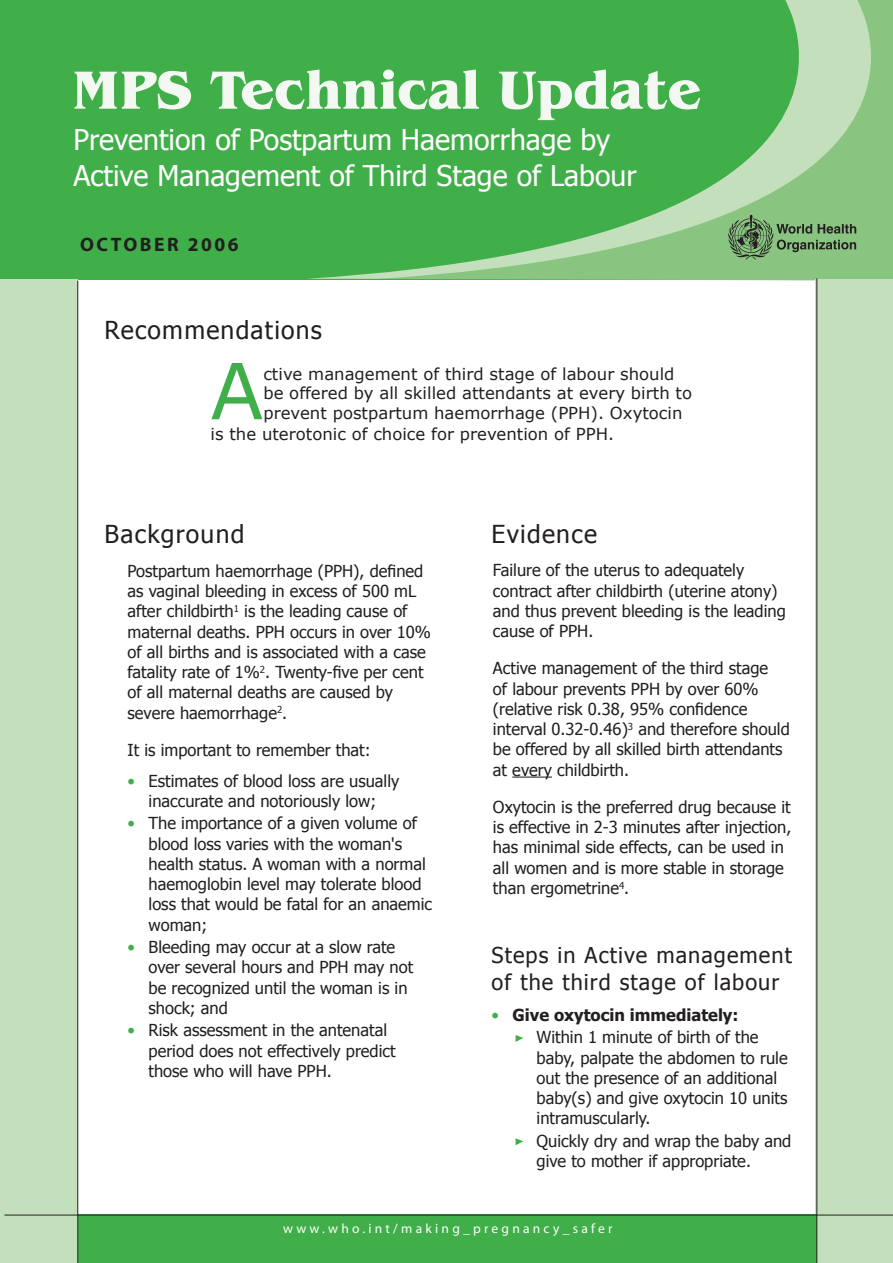
<style>
.page{position:relative;width:893px;height:1263px;background:#fff}
.page>*{position:absolute;margin:0;border:0;box-sizing:border-box;transform-origin:0 0}
.t1{font:77.4px "Verdana";color:#40ae49}
.t2{font:700 55.5px "Benguiat IT Cby BT";color:#f3f9f2}
.t3{font:28.5px/36px "Tahoma";color:#fff}
.t4{font:24.75px "Tahoma";letter-spacing:.05em;color:#231f20}
.t5{font:21.75px/27px "Tahoma";letter-spacing:.05em;color:#231f20}
.t6{font:700 19.5px "Myriad";letter-spacing:.13em;color:#231f20}
.t7{font:16.5px/20.2px "Tahoma";color:#231f20}
.t8{font:16.5px "Verdana";color:#231f20}
.t9{font:13.5px "Myriad";letter-spacing:.24em;color:#fff}
.s1{color:#40ae49}
.s2{font-weight:700}
</style>
<div class="page">
<div style="left:0;top:0;width:893px;height:280px;background:#40ae49"></div>
<svg style="left:377px;top:0;width:516px;height:281px"></svg>
<div style="left:0;top:280px;width:77px;height:983px;background:#c4dfbb"></div>
<div style="left:816px;top:280px;width:77px;height:983px;background:#c4dfbb"></div>
<svg style="left:728px;top:215px;width:128px;height:44px;background:#719d69"></svg>
<svg style="left:377px;top:66px;width:105px;height:47px"></svg>
<svg style="left:496px;top:66px;width:208px;height:215px"></svg>
<div style="left:78px;top:1215px;width:738px;height:48px;background:#40ae49"></div>
<hr style="left:77px;top:281px;width:1px;height:982px;background:#231f20">
<hr style="left:816px;top:278px;width:1px;height:985px;background:#231f20">
<hr style="left:4px;top:1215px;width:889px;height:1px;background:#231f20">
<hr style="left:512px;top:776px;width:40px;height:2px;background:#231f20">
<svg style="left:516px;top:1035px;width:7px;height:7px"></svg>
<svg style="left:516px;top:1138px;width:7px;height:7px"></svg>
<h2 class="t2" style="left:72px;top:55px;width:631px">MPS Technical Update</h2>
<h3 class="t3" style="left:73px;top:121px;width:565px">Prevention of Postpartum Haemorrhage by<br>Active Management of Third Stage of Labour</h3>
<p class="t6" style="left:80px;top:234px;width:160px">OCTOBER 2006</p>
<h3 class="t4" style="left:105px;top:313px;width:219px">Recommendations</h3>
<h1 class="t1" style="left:210px;top:342px;width:54px">A</h1>
<p class="t8" style="left:263px;top:363px;width:413px">ctive management of third stage of labour should</p>
<p class="t8" style="left:263px;top:383px;width:430px">be offered by all skilled attendants at every birth to</p>
<p class="t8" style="left:263px;top:403px;width:421px">prevent postpartum haemorrhage (PPH). Oxytocin</p>
<p class="t8" style="left:210px;top:424px;width:405px">is the uterotonic of choice for prevention of PPH.</p>
<h3 class="t4" style="left:105px;top:517px;width:141px">Background</h3>
<p class="t7" style="left:128px;top:560px;width:305px">Postpartum haemorrhage (PPH), defined as vaginal bleeding in excess of 500 mL after childbirth<sup>1</sup> is the leading cause of maternal deaths. PPH occurs in over 10% of all births and is associated with a case fatality rate of 1%<sup>2</sup>. Twenty-five per cent of all maternal deaths are caused by severe haemorrhage<sup>2</sup>.</p>
<p class="t7" style="left:128px;top:739px;width:245px">It is important to remember that:</p>
<p class="t7" style="left:128px;top:770px;width:273px;text-align:center"><span class="s1">•</span> Estimates of blood loss are usually inaccurate and notoriously low;</p>
<p class="t7" style="left:149px;top:812px;width:285px;text-indent:-21px"><span class="s1">•</span> The importance of a given volume of blood loss varies with the woman's health status. A woman with a normal haemoglobin level may tolerate blood loss that would be fatal for an anaemic woman;</p>
<p class="t7" style="left:149px;top:936px;width:266px;text-indent:-21px"><span class="s1">•</span> Bleeding may occur at a slow rate over several hours and PPH may not be recognized until the woman is in shock; and</p>
<p class="t7" style="left:149px;top:1019px;width:248px;text-indent:-21px"><span class="s1">•</span> Risk assessment in the antenatal period does not effectively predict those who will have PPH.</p>
<h3 class="t4" style="left:492px;top:517px;width:107px">Evidence</h3>
<p class="t7" style="left:493px;top:559px;width:294px">Failure of the uterus to adequately contract after childbirth (uterine atony) and thus prevent bleeding is the leading cause of PPH.</p>
<p class="t7" style="left:493px;top:657px;width:298px">Active management of the third stage<br>of labour prevents PPH by over 60% (relative risk 0.38, 95% confidence interval 0.32-0.46)<sup>3</sup> and therefore should be offered by all skilled birth attendants at every childbirth.</p>
<p class="t7" style="left:493px;top:796px;width:300px">Oxytocin is the preferred drug because it is effective in 2-3 minutes after injection, has minimal side effects, can be used in all women and is more stable in storage than ergometrine<sup>4</sup>.</p>
<h3 class="t5" style="left:492px;top:941px;width:302px">Steps in Active management of the third stage of labour</h3>
<p class="t7" style="left:537px;top:1003px;width:223px;line-height:22.4px;text-indent:-45px"><span class="s1">•</span> <span class="s2">Give oxytocin immediately:<br></span>Within 1 minute of birth of the</p>
<p class="t7" style="left:537px;top:1047px;width:253px">baby, palpate the abdomen to rule out the presence of an additional baby(s) and give oxytocin 10 units intramuscularly.</p>
<p class="t7" style="left:537px;top:1130px;width:256px">Quickly dry and wrap the baby and give to mother if appropriate.</p>
<p class="t9" style="left:283px;top:1221px;width:331px">www.who.int/making_pregnancy_safer</p>
</div>
